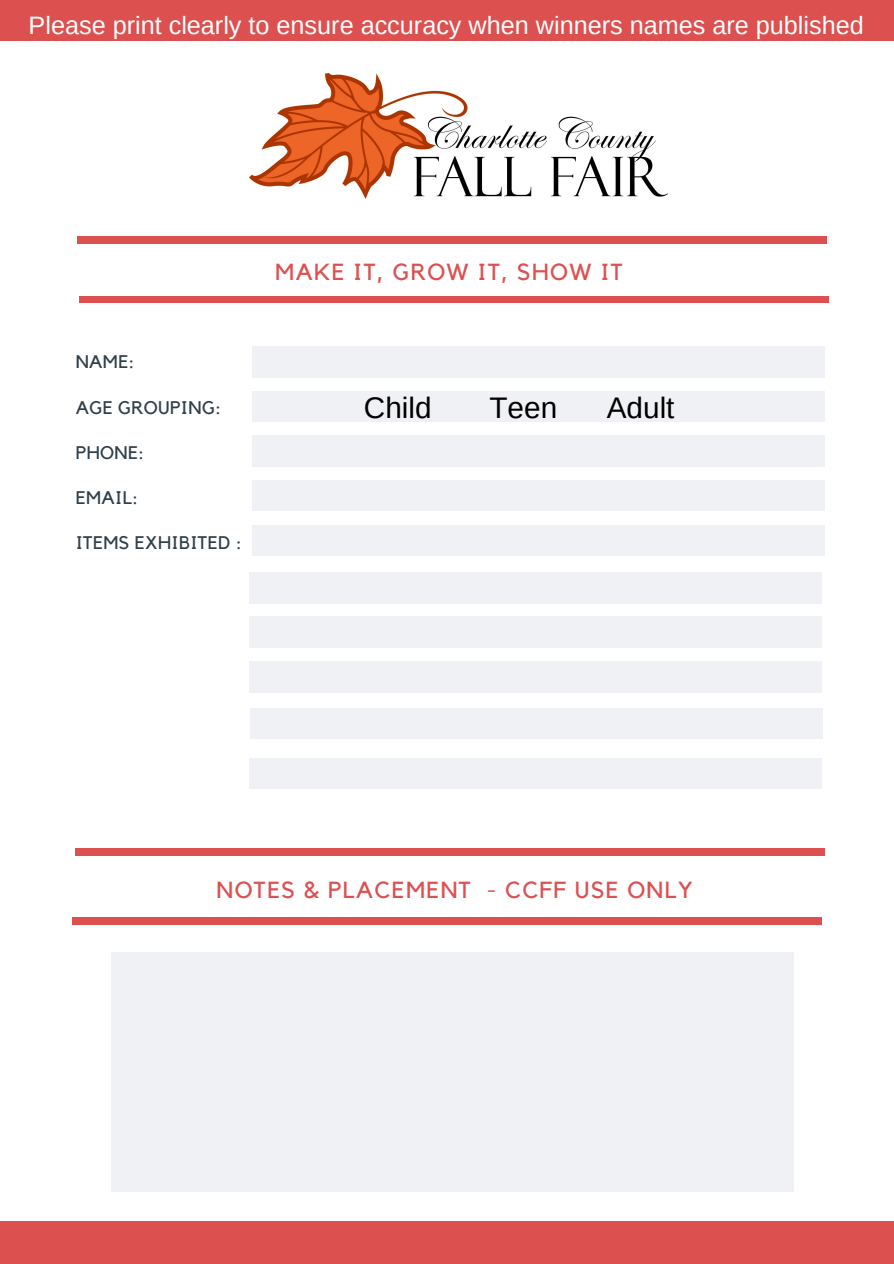
<style>
.page{position:relative;width:894px;height:1264px;background:#fff}
.page>*{position:absolute;margin:0;border:0;box-sizing:border-box;transform-origin:0 0}
.t1{font:29.7px "Arimo";color:#000}
.t2{font:25.2px "Arimo";color:#fff}
.t3{font:23.25px "Kollektif";letter-spacing:.06em;color:#dd5050}
.t4{font:18.15px "Kollektif";letter-spacing:.02em;color:#313f4c}
</style>
<div class="page">
<div style="left:252px;top:347px;width:572px;height:30px;background:#eff1f4"></div>
<div style="left:252px;top:391px;width:572px;height:30px;background:#eff1f4"></div>
<div style="left:252px;top:435px;width:572px;height:31px;background:#eff1f4"></div>
<div style="left:252px;top:480px;width:572px;height:30px;background:#eff1f4"></div>
<div style="left:252px;top:525px;width:572px;height:30px;background:#eff1f4"></div>
<div style="left:0;top:0;width:893px;height:40px;background:#dd5050"></div>
<div style="left:77px;top:237px;width:749px;height:6px;background:#dd5050"></div>
<div style="left:79px;top:296px;width:749px;height:7px;background:#dd5050"></div>
<div style="left:76px;top:848px;width:748px;height:7px;background:#dd5050"></div>
<div style="left:72px;top:917px;width:749px;height:7px;background:#dd5050"></div>
<div style="left:0;top:1221px;width:893px;height:42px;background:#dd5050"></div>
<img style="left:249px;top:73px;width:418px;height:125px">
<div style="left:249px;top:573px;width:572px;height:30px;background:#eff1f4"></div>
<div style="left:249px;top:661px;width:572px;height:31px;background:#eff1f4"></div>
<div style="left:249px;top:617px;width:572px;height:30px;background:#eff1f4"></div>
<div style="left:250px;top:708px;width:572px;height:30px;background:#eff1f4"></div>
<div style="left:249px;top:758px;width:572px;height:30px;background:#eff1f4"></div>
<div style="left:111px;top:952px;width:681px;height:239px;background:#eff1f4"></div>
<p class="t2" style="left:29px;top:11px;width:836px">Please print clearly to ensure accuracy when winners names are published</p>
<p class="t4" style="left:76px;top:354px;width:60px">NAME:</p>
<p class="t4" style="left:76px;top:399px;width:147px">AGE GROUPING:</p>
<p class="t4" style="left:76px;top:444px;width:70px">PHONE:</p>
<p class="t4" style="left:76px;top:489px;width:64px">EMAIL:</p>
<p class="t4" style="left:76px;top:534px;width:167px">ITEMS EXHIBITED :</p>
<p class="t3" style="left:275px;top:261px;width:349px">MAKE IT, GROW IT, SHOW IT</p>
<p class="t1" style="left:364px;top:391px;width:69px">Child</p>
<p class="t1" style="left:489px;top:391px;width:69px">Teen</p>
<p class="t1" style="left:606px;top:391px;width:69px">Adult</p>
<p class="t3" style="left:216px;top:878px;width:477px">NOTES &amp; PLACEMENT - CCFF USE ONLY</p>
</div>
